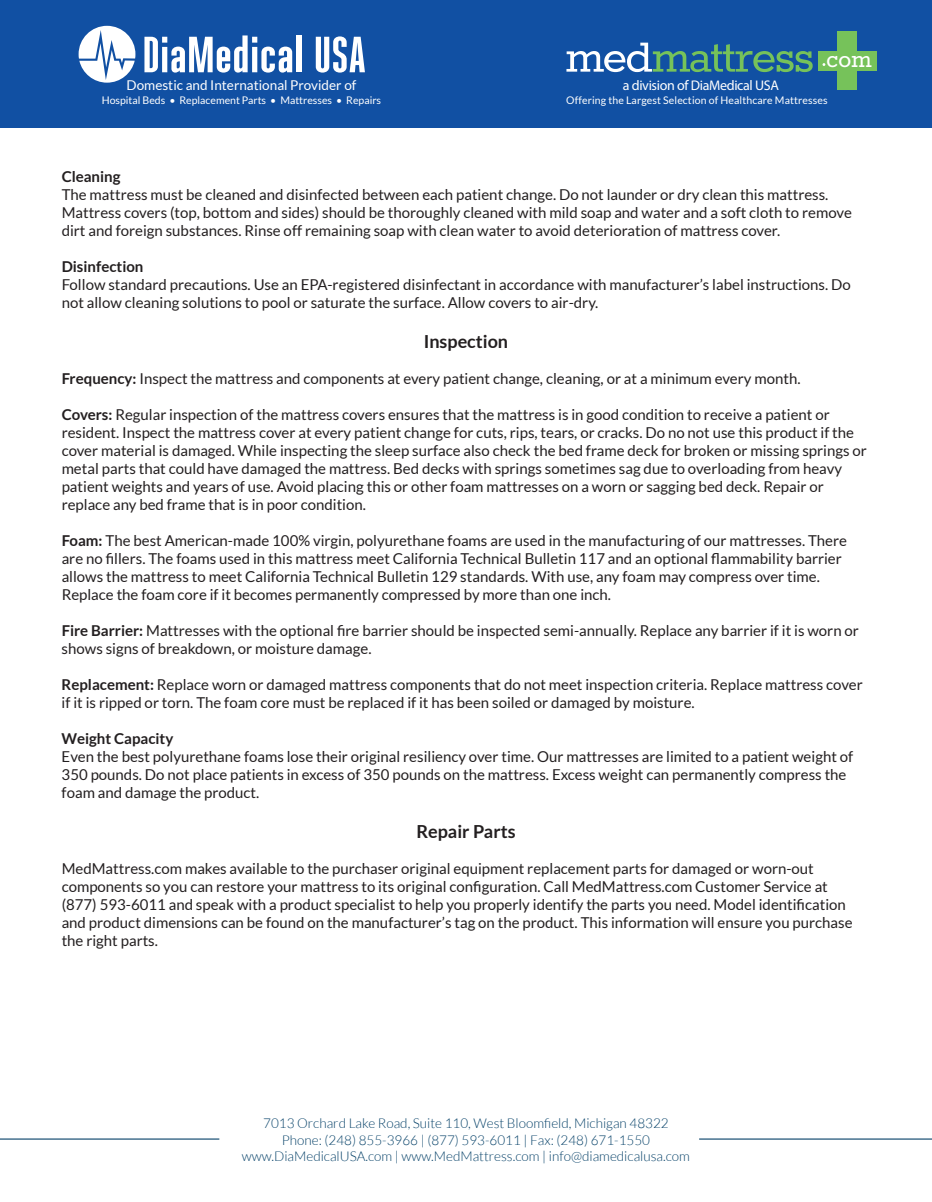
<style>
.page{position:relative;width:932px;height:1202px;background:#fff}
.page>*{position:absolute;margin:0;border:0;box-sizing:border-box;transform-origin:0 0}
.t1{font:51.45px "Rokkitt";letter-spacing:-.025em;color:#76c25a}
.t2{font:27.15px "Rokkitt";color:#fff}
.t3{font:700 18px "Lato";color:#231f20}
.t4{font:15px/18px "Lato";color:#231f20}
.t5{font:700 15px "Lato";color:#231f20}
.t6{font:13.95px "Franklin Gothic";letter-spacing:-.025em;color:#fff}
.t7{font:300 13.5px/16.2px "Lato";color:#074269;text-align:center}
.t8{font:13.5px "Lato";color:#fff}
.t9{font:10.5px "Lato";letter-spacing:.01em;color:#fff}
.s1{color:#fff}
.s2{font-weight:700}
</style>
<div class="page">
<div style="left:0;top:0;width:932px;height:127px;background:#1150a3"></div>
<svg style="left:144px;top:35px;width:148px;height:38px"></svg>
<div style="left:296px;top:35px;width:5px;height:37px;background:#fff"></div>
<svg style="left:316px;top:36px;width:49px;height:37px"></svg>
<svg style="left:79px;top:26px;width:56px;height:57px"></svg>
<div style="left:837px;top:31px;width:19px;height:59px;background:#76c25a"></div>
<div style="left:818px;top:51px;width:58px;height:19px;background:#76c25a"></div>
<hr style="left:699px;top:1138px;width:233px;height:1px;background:#074269">
<hr style="left:0;top:1138px;width:219px;height:1px;background:#074269">
<h1 class="t1" style="left:565px;top:33px;width:250px"><span class="s1">med</span>mattress</h1>
<p class="t6" style="left:622px;top:77px;width:158px">a division of DiaMedical USA</p>
<h2 class="t2" style="left:826px;top:46px;width:47px">com</h2>
<p class="t8" style="left:127px;top:78px;width:231px">Domestic and International Provider of</p>
<p class="t9" style="left:102px;top:94px;width:281px">Hospital Beds • Replacement Parts • Mattresses • Repairs</p>
<p class="t9" style="left:566px;top:94px;width:263px">Offering the Largest Selection of Healthcare Mattresses</p>
<p class="t5" style="left:62px;top:168px;width:60px">Cleaning</p>
<p class="t4" style="left:62px;top:186px;width:791px">The mattress must be cleaned and disinfected between each patient change. Do not launder or dry clean this mattress.<br>Mattress covers (top, bottom and sides) should be thoroughly cleaned with mild soap and water and a soft cloth to remove dirt and foreign substances. Rinse off remaining soap with clean water to avoid deterioration of mattress cover.</p>
<p class="t5" style="left:62px;top:258px;width:83px">Disinfection</p>
<p class="t4" style="left:62px;top:276px;width:790px">Follow standard precautions. Use an EPA-registered disinfectant in accordance with manufacturer’s label instructions. Do not allow cleaning solutions to pool or saturate the surface. Allow covers to air-dry.</p>
<p class="t3" style="left:424px;top:331px;width:86px">Inspection</p>
<p class="t4" style="left:62px;top:369px;width:740px"><span class="s2">Frequency:</span> Inspect the mattress and components at every patient change, cleaning, or at a minimum every month.</p>
<p class="t4" style="left:62px;top:405px;width:806px"><span class="s2">Covers:</span> Regular inspection of the mattress covers ensures that the mattress is in good condition to receive a patient or resident. Inspect the mattress cover at every patient change for cuts, rips, tears, or cracks. Do no not use this product if the cover material is damaged. While inspecting the sleep surface also check the bed frame deck for broken or missing springs or metal parts that could have damaged the mattress. Bed decks with springs sometimes sag due to overloading from heavy patient weights and years of use. Avoid placing this or other foam mattresses on a worn or sagging bed deck. Repair or replace any bed frame that is in poor condition.</p>
<p class="t4" style="left:62px;top:531px;width:786px"><span class="s2">Foam:</span> The best American-made 100% virgin, polyurethane foams are used in the manufacturing of our mattresses. There are no fillers. The foams used in this mattress meet California Technical Bulletin 117 and an optional flammability barrier allows the mattress to meet California Technical Bulletin 129 standards. With use, any foam may compress over time.<br>Replace the foam core if it becomes permanently compressed by more than one inch.</p>
<p class="t4" style="left:62px;top:621px;width:798px"><span class="s2">Fire Barrier:</span> Mattresses with the optional fire barrier should be inspected semi-annually. Replace any barrier if it is worn or shows signs of breakdown, or moisture damage.</p>
<p class="t4" style="left:62px;top:675px;width:802px"><span class="s2">Replacement:</span> Replace worn or damaged mattress components that do not meet inspection criteria. Replace mattress cover if it is ripped or torn. The foam core must be replaced if it has been soiled or damaged by moisture.</p>
<p class="t5" style="left:62px;top:730px;width:113px">Weight Capacity</p>
<p class="t4" style="left:62px;top:747px;width:793px">Even the best polyurethane foams lose their original resiliency over time. Our mattresses are limited to a patient weight of<br>350 pounds. Do not place patients in excess of 350 pounds on the mattress. Excess weight can permanently compress the foam and damage the product.</p>
<p class="t3" style="left:416px;top:820px;width:101px">Repair Parts</p>
<p class="t4" style="left:62px;top:859px;width:792px">MedMattress.com makes available to the purchaser original equipment replacement parts for damaged or worn-out components so you can restore your mattress to its original configuration. Call MedMattress.com Customer Service at (877) 593-6011 and speak with a product specialist to help you properly identify the parts you need. Model identification and product dimensions can be found on the manufacturer’s tag on the product. This information will ensure you purchase the right parts.</p>
<p class="t7" style="left:242px;top:1115px;width:449px">7013 Orchard Lake Road, Suite 110, West Bloomfield, Michigan 48322<br>Phone: (248) 855-3966 | (877) 593-6011 | Fax: (248) 671-1550 www.DiaMedicalUSA.com | www.MedMattress.com | info@diamedicalusa.com</p>
</div>
